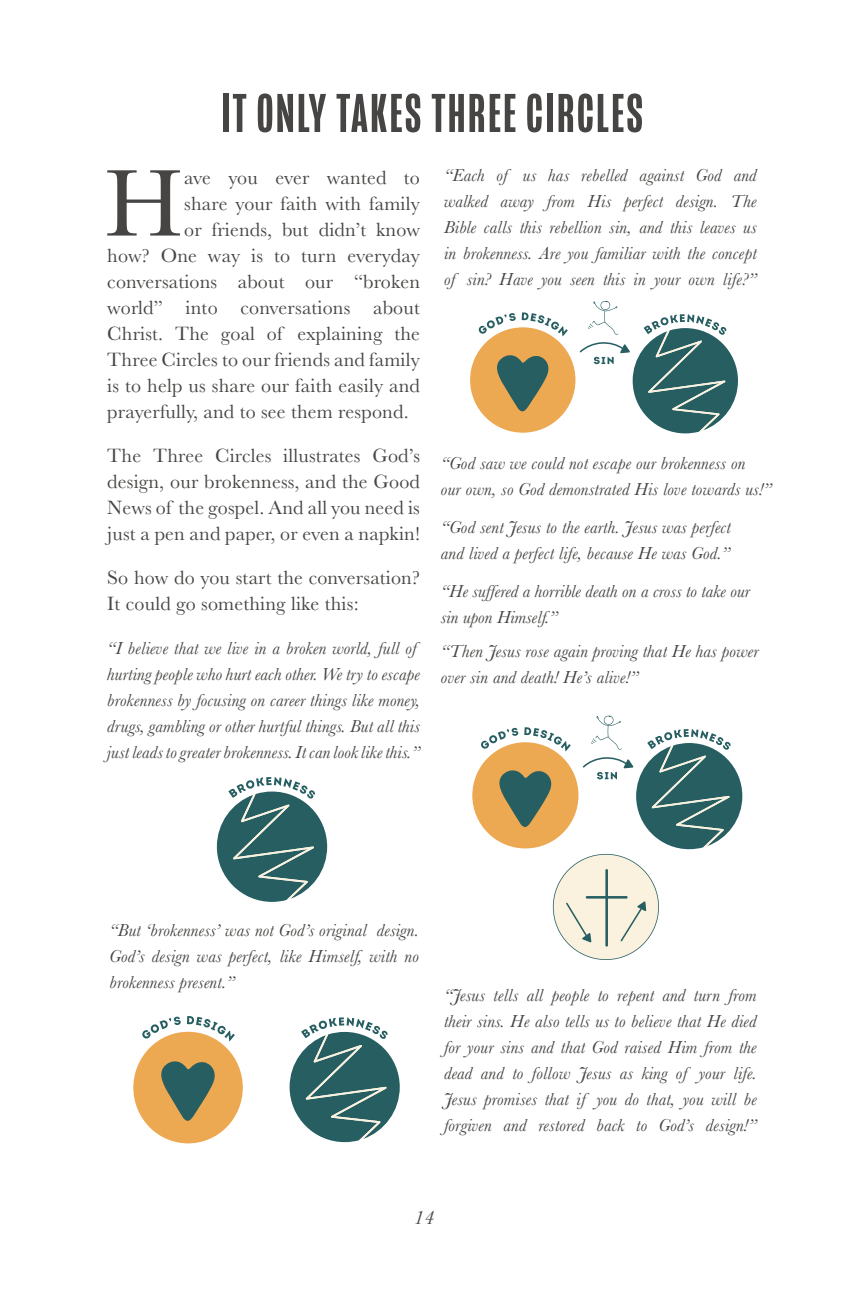
<style>
.page{position:relative;width:864px;height:1296px;background:#fff}
.page>*{position:absolute;margin:0;border:0;box-sizing:border-box;transform-origin:0 0}
.KC_Body_Copy{font:98.6px "Baskerville";color:#464543}
.t1{font:500 56px "Mongoose";letter-spacing:.04em;color:#464543}
.KC_Body_Copy-2{font:20px/26px "Baskerville";letter-spacing:.01em;color:#464543;text-align:justify}
.t2{font:italic 20px "Baskerville";color:#464543}
.KC_Body_Copy-3{font:italic 18px/26px "Baskerville";letter-spacing:.01em;color:#464543}
</style>
<div class="page">
<svg style="left:217px;top:777px;width:110px;height:125px"></svg>
<svg style="left:290px;top:1017px;width:110px;height:125px"></svg>
<div style="left:133px;top:1032px;width:110px;height:111px;background:#eda852;border-radius:50%"></div>
<svg style="left:142px;top:1017px;width:39px;height:22px"></svg>
<svg style="left:187px;top:1016px;width:48px;height:25px"></svg>
<svg style="left:161px;top:1061px;width:54px;height:60px"></svg>
<div style="left:470px;top:327px;width:105px;height:106px;background:#eda852;border-radius:50%"></div>
<svg style="left:478px;top:313px;width:38px;height:21px"></svg>
<svg style="left:522px;top:312px;width:46px;height:24px"></svg>
<svg style="left:497px;top:355px;width:52px;height:57px"></svg>
<svg style="left:580px;top:301px;width:158px;height:132px"></svg>
<div style="left:472px;top:742px;width:107px;height:106px;background:#eda852;border-radius:50%"></div>
<svg style="left:480px;top:715px;width:262px;height:245px"></svg>
<p class="t1" style="left:221px;top:81px;width:424px">IT ONLY TAKES THREE CIRCLES</p>
<p class="KC_Body_Copy" style="left:104px;top:141px;width:81px">H</p>
<p class="KC_Body_Copy-2" style="left:184px;top:164px;width:237px">ave you ever wanted to</p>
<p class="KC_Body_Copy-2" style="left:184px;top:190px;width:237px">share your faith with family</p>
<p class="KC_Body_Copy-2" style="left:184px;top:216px;width:237px">or friends, but didn’t know</p>
<p class="KC_Body_Copy-2" style="left:107px;top:242px;width:314px">how? One way is to turn everyday</p>
<p class="KC_Body_Copy-2" style="left:107px;top:268px;width:314px">conversations about our “broken</p>
<p class="KC_Body_Copy-2" style="left:107px;top:294px;width:314px">world” into conversations about</p>
<p class="KC_Body_Copy-2" style="left:107px;top:320px;width:314px">Christ. The goal of explaining the</p>
<p class="KC_Body_Copy-2" style="left:107px;top:346px;width:314px">Three Circles to our friends and family</p>
<p class="KC_Body_Copy-2" style="left:107px;top:372px;width:314px">is to help us share our faith easily and</p>
<p class="KC_Body_Copy-2" style="left:107px;top:398px;width:303px">prayerfully, and to see them respond.</p>
<p class="KC_Body_Copy-2" style="left:107px;top:442px;width:314px">The Three Circles illustrates God’s design, our brokenness, and the Good News of the gospel. And all you need is just a pen and paper, or even a napkin!</p>
<p class="KC_Body_Copy-2" style="left:107px;top:564px;width:314px">So how do you start the conversation?<br>It could go something like this:</p>
<p class="KC_Body_Copy-3" style="left:107px;top:635px;width:314px">“I believe that we live in a broken world, full of hurting people who hurt each other. We try to escape brokenness by focusing on career things like money, drugs, gambling or other hurtful things. But all this just leads to greater brokenness. It can look like this.”</p>
<p class="KC_Body_Copy-3" style="left:444px;top:163px;width:314px;text-align:justify">“Each of us has rebelled against God and walked away from His perfect design. The Bible calls this rebellion sin, and this leaves us in brokenness. Are you familiar with the concept of sin? Have you seen this in your own life?”</p>
<p class="KC_Body_Copy-3" style="left:441px;top:451px;width:332px">“God saw we could not escape our brokenness on<br>our own, so God demonstrated His love towards us!”</p>
<p class="KC_Body_Copy-3" style="left:441px;top:515px;width:291px">“God sent Jesus to the earth. Jesus was perfect and lived a perfect life, because He was God.”</p>
<p class="KC_Body_Copy-3" style="left:441px;top:579px;width:311px">“He suffered a horrible death on a cross to take our sin upon Himself.”</p>
<p class="KC_Body_Copy-3" style="left:441px;top:639px;width:319px">“Then Jesus rose again proving that He has power over sin and death! He’s alive!”</p>
<p class="KC_Body_Copy-3" style="left:109px;top:917px;width:311px;text-align:justify">“But ‘brokenness’ was not God’s original design.<br>God’s design was perfect, like Himself, with no brokenness present.”</p>
<p class="KC_Body_Copy-3" style="left:444px;top:983px;width:314px;text-align:justify">“Jesus tells all people to repent and turn from their sins. He also tells us to believe that He died for your sins and that God raised Him from the dead and to follow Jesus as king of your life.<br>Jesus promises that if you do that, you will be forgiven and restored back to God’s design!”</p>
<p class="t2" style="left:414px;top:1204px;width:21px">14</p>
</div>
